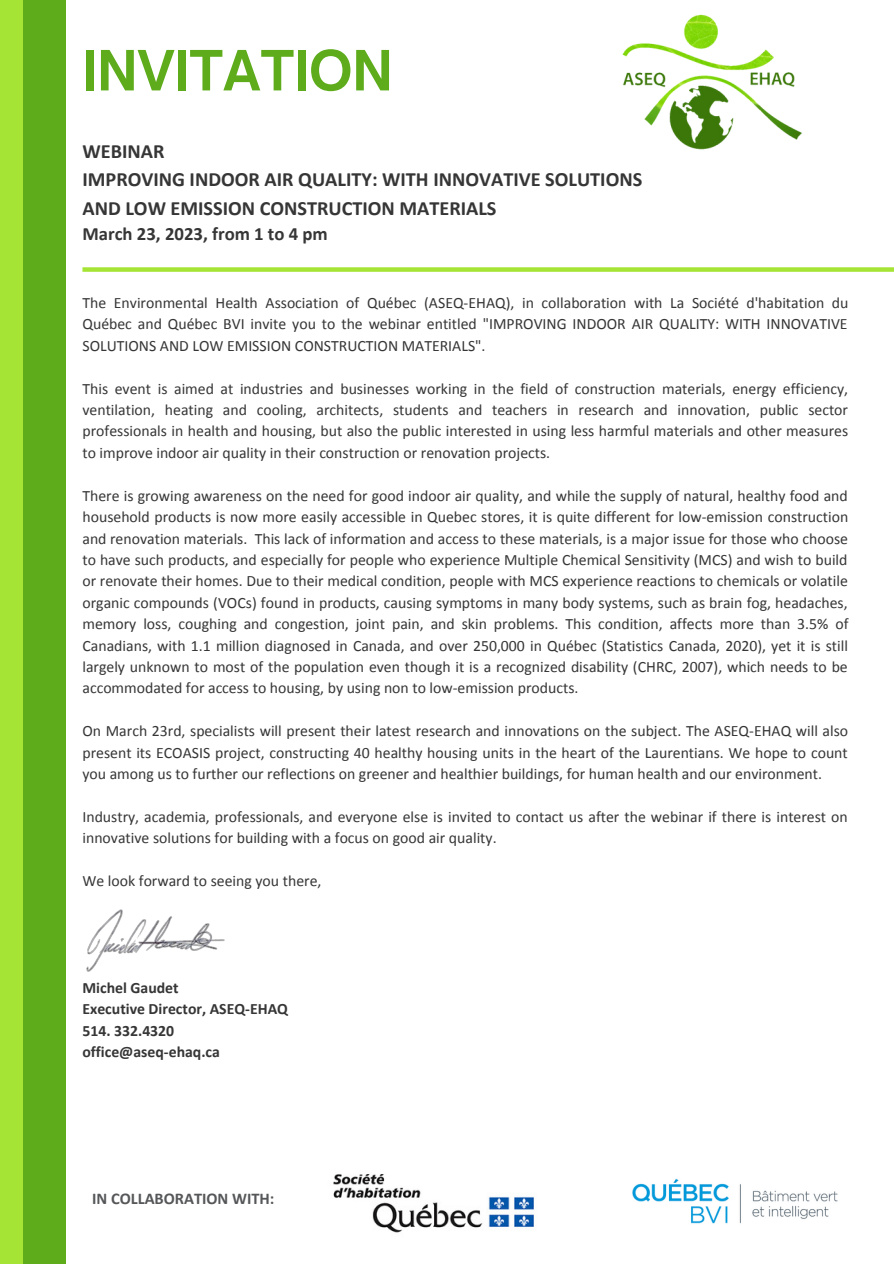
<style>
.page{position:relative;width:894px;height:1264px;background:#fff}
.page>*{position:absolute;margin:0;border:0;box-sizing:border-box;transform-origin:0 0}
.t1{font:700 53.1px "Open Sauce One";color:#5eac1c}
.t2{font:700 20.25px/28.2px "Calibri";color:#363637}
.t3{font:700 18.75px "Calibri";color:#363637}
.t4{font:700 16.35px "Calibri";color:#565759}
.t5{font:15.75px/21.5px "Calibri";color:#363637;text-align:justify}
.t6{font:700 15.75px/21.5px "Calibri";color:#363637}
</style>
<div class="page">
<img style="left:622px;top:14px;width:180px;height:136px">
<img style="left:632px;top:1178px;width:206px;height:46px">
<img style="left:333px;top:1174px;width:201px;height:59px">
<div style="left:0;top:0;width:65px;height:1263px;background:#5eac1c"></div>
<div style="left:0;top:0;width:23px;height:1263px;background:#a5e434"></div>
<div style="left:82px;top:267px;width:811px;height:5px;background:#a5e434"></div>
<img style="left:86px;top:909px;width:139px;height:63px">
<h1 class="t1" style="left:82px;top:37px;width:311px">INVITATION</h1>
<p class="t2" style="left:82px;top:139px;width:561px">WEBINAR<br>IMPROVING INDOOR AIR QUALITY: WITH INNOVATIVE SOLUTIONS<br>AND LOW EMISSION CONSTRUCTION MATERIALS</p>
<p class="t3" style="left:82px;top:226px;width:247px">March 23, 2023, from 1 to 4 pm</p>
<p class="t5" style="left:82px;top:293px;width:767px">The Environmental Health Association of Québec (ASEQ-EHAQ), in collaboration with La Société d'habitation du Québec and Québec BVI invite you to the webinar entitled "IMPROVING INDOOR AIR QUALITY: WITH INNOVATIVE SOLUTIONS AND LOW EMISSION CONSTRUCTION MATERIALS".</p>
<p class="t5" style="left:82px;top:379px;width:767px">This event is aimed at industries and businesses working in the field of construction materials, energy efficiency, ventilation, heating and cooling, architects, students and teachers in research and innovation, public sector professionals in health and housing, but also the public interested in using less harmful materials and other measures to improve indoor air quality in their construction or renovation projects.</p>
<p class="t5" style="left:82px;top:486px;width:767px">There is growing awareness on the need for good indoor air quality, and while the supply of natural, healthy food and household products is now more easily accessible in Quebec stores, it is quite different for low-emission construction and renovation materials. This lack of information and access to these materials, is a major issue for those who choose to have such products, and especially for people who experience Multiple Chemical Sensitivity (MCS) and wish to build or renovate their homes. Due to their medical condition, people with MCS experience reactions to chemicals or volatile organic compounds (VOCs) found in products, causing symptoms in many body systems, such as brain fog, headaches, memory loss, coughing and congestion, joint pain, and skin problems. This condition, affects more than 3.5% of Canadians, with 1.1 million diagnosed in Canada, and over 250,000 in Québec (Statistics Canada, 2020), yet it is still largely unknown to most of the population even though it is a recognized disability (CHRC, 2007), which needs to be accommodated for access to housing, by using non to low-emission products.</p>
<p class="t5" style="left:82px;top:721px;width:767px">On March 23rd, specialists will present their latest research and innovations on the subject. The ASEQ-EHAQ will also present its ECOASIS project, constructing 40 healthy housing units in the heart of the Laurentians. We hope to count you among us to further our reflections on greener and healthier buildings, for human health and our environment.</p>
<p class="t5" style="left:82px;top:807px;width:766px">Industry, academia, professionals, and everyone else is invited to contact us after the webinar if there is interest on innovative solutions for building with a focus on good air quality.</p>
<p class="t5" style="left:82px;top:871px;width:240px">We look forward to seeing you there,</p>
<p class="t6" style="left:82px;top:978px;width:207px">Michel Gaudet<br>Executive Director, ASEQ-EHAQ<br>514. 332.4320 office@aseq-ehaq.ca</p>
<p class="t4" style="left:92px;top:1191px;width:184px">IN COLLABORATION WITH:</p>
</div>
